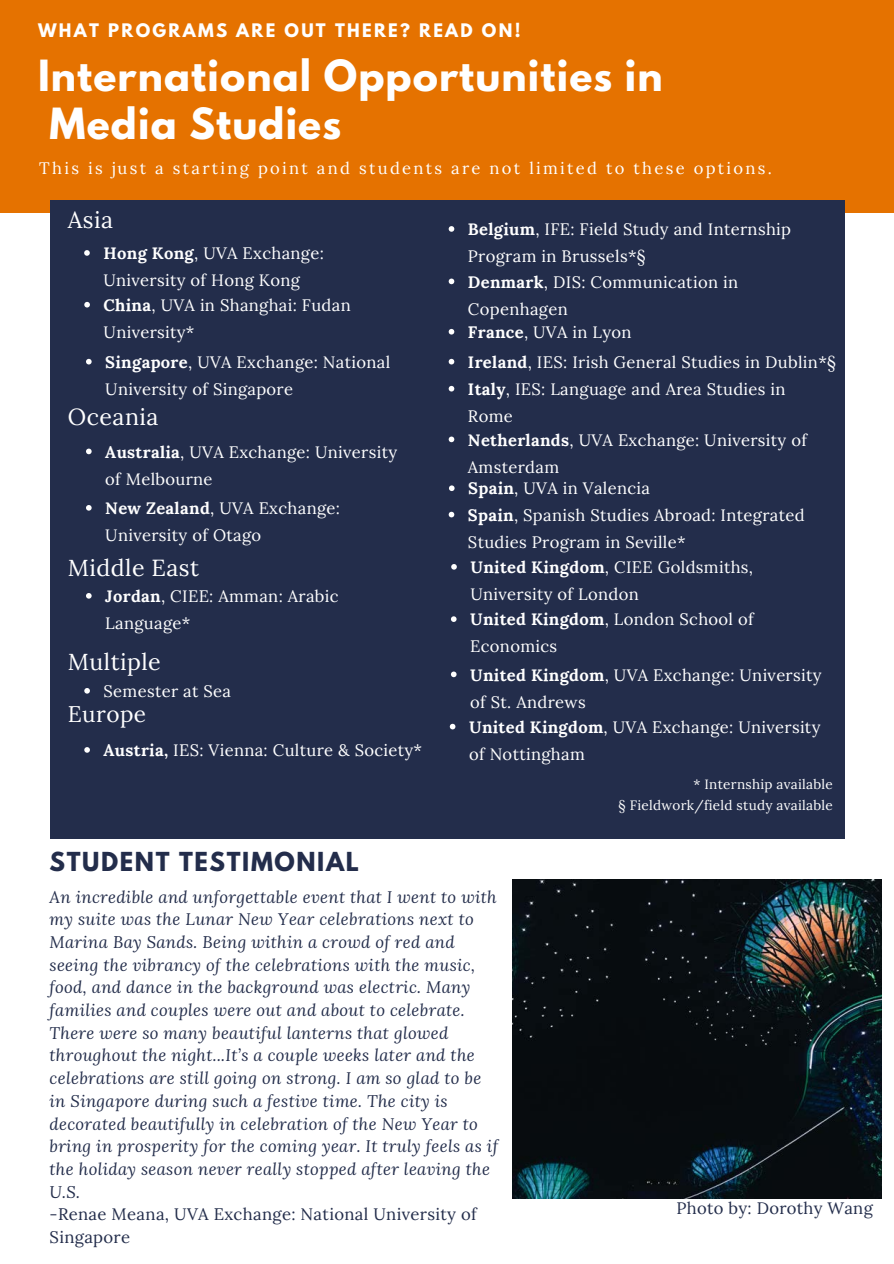
<style>
.page{position:relative;width:894px;height:1264px;background:#fff}
.page>*{position:absolute;margin:0;border:0;box-sizing:border-box;transform-origin:0 0}
.t1{font:700 38.1px/47.2px "League Spartan";letter-spacing:.03em;color:#fff}
.t2{font:23.25px "Lora";letter-spacing:.02em;color:#fff}
.t3{font:700 23.25px "League Spartan";letter-spacing:.07em;color:#232d4b}
.t4{font:22.5px "Lora";letter-spacing:.02em;color:#fff}
.t5{font:italic 16.65px/22.6px "Lora";letter-spacing:.02em;color:#232d4b}
.t6{font:16.65px/22.6px "Lora";letter-spacing:.02em;color:#232d4b}
.t7{font:16.5px/27px "Lora";letter-spacing:.02em;color:#fff}
.t8{font:16.5px "Lora";letter-spacing:.14em;color:#fff}
.t9{font:700 16.5px "League Spartan";letter-spacing:.14em;color:#fff}
.t10{font:16.5px "Lora";letter-spacing:.02em;color:#232d4b}
.t11{font:13.5px/21.5px "Lora";letter-spacing:.02em;color:#fff;text-align:right}
.s1{font-weight:700}
</style>
<div class="page">
<div style="left:0;top:0;width:893px;height:213px;background:#e57200"></div>
<div style="left:50px;top:201px;width:794px;height:638px;background:#232d4b"></div>
<svg style="left:84px;top:250px;width:6px;height:6px"></svg>
<svg style="left:86px;top:359px;width:6px;height:5px"></svg>
<svg style="left:448px;top:226px;width:6px;height:6px"></svg>
<svg style="left:84px;top:302px;width:6px;height:5px"></svg>
<svg style="left:84px;top:747px;width:6px;height:5px"></svg>
<img style="left:512px;top:879px;width:368px;height:319px">
<svg style="left:448px;top:278px;width:6px;height:6px"></svg>
<svg style="left:448px;top:329px;width:6px;height:5px"></svg>
<svg style="left:448px;top:359px;width:6px;height:5px"></svg>
<svg style="left:448px;top:386px;width:6px;height:5px"></svg>
<svg style="left:448px;top:436px;width:6px;height:6px"></svg>
<svg style="left:449px;top:485px;width:5px;height:6px"></svg>
<svg style="left:448px;top:512px;width:6px;height:5px"></svg>
<svg style="left:451px;top:564px;width:5px;height:5px"></svg>
<svg style="left:451px;top:616px;width:5px;height:6px"></svg>
<svg style="left:451px;top:671px;width:5px;height:6px"></svg>
<svg style="left:449px;top:723px;width:6px;height:6px"></svg>
<svg style="left:86px;top:448px;width:6px;height:6px"></svg>
<svg style="left:86px;top:505px;width:6px;height:5px"></svg>
<svg style="left:84px;top:688px;width:6px;height:5px"></svg>
<svg style="left:86px;top:593px;width:6px;height:5px"></svg>
<p class="t9" style="left:38px;top:22px;width:484px">WHAT PROGRAMS ARE OUT THERE? READ ON!</p>
<h1 class="t1" style="left:50px;top:57px;width:614px;text-indent:-12px">International Opportunities in<br>Media Studies</h1>
<p class="t8" style="left:39px;top:157px;width:734px">This is just a starting point and students are not limited to these options.</p>
<h2 class="t2" style="left:68px;top:205px;width:47px">Asia</h2>
<p class="t7" style="left:103px;top:239px;width:222px"><span class="s1">Hong Kong</span>, UVA Exchange:<br>University of Hong Kong</p>
<p class="t7" style="left:103px;top:291px;width:248px"><span class="s1">China</span>, UVA in Shanghai: Fudan<br>University*</p>
<p class="t7" style="left:105px;top:348px;width:286px"><span class="s1">Singapore</span>, UVA Exchange: National<br>University of Singapore</p>
<h2 class="t2" style="left:68px;top:402px;width:92px">Oceania</h2>
<p class="t7" style="left:105px;top:438px;width:293px"><span class="s1">Australia</span>, UVA Exchange: University of Melbourne</p>
<p class="t7" style="left:105px;top:494px;width:236px"><span class="s1">New Zealand</span>, UVA Exchange:<br>University of Otago</p>
<h2 class="t2" style="left:68px;top:552px;width:133px">Middle East</h2>
<p class="t7" style="left:105px;top:582px;width:235px"><span class="s1">Jordan</span>, CIEE: Amman: Arabic<br>Language*</p>
<h2 class="t2" style="left:68px;top:646px;width:94px">Multiple</h2>
<p class="t7" style="left:103px;top:677px;width:129px">Semester at Sea</p>
<h3 class="t4" style="left:68px;top:699px;width:80px">Europe</h3>
<p class="t7" style="left:103px;top:736px;width:320px"><span class="s1">Austria,</span> IES: Vienna: Culture &amp; Society*</p>
<p class="t7" style="left:468px;top:215px;width:324px"><span class="s1">Belgium</span>, IFE: Field Study and Internship<br>Program in Brussels*§</p>
<p class="t7" style="left:468px;top:268px;width:271px"><span class="s1">Denmark</span>, DIS: Communication in<br>Copenhagen</p>
<p class="t7" style="left:468px;top:317px;width:369px;line-height:29.8px"><span class="s1">France</span>, UVA in Lyon<br><span class="s1">Ireland</span>, IES: Irish General Studies in Dublin*§</p>
<p class="t7" style="left:468px;top:375px;width:319px"><span class="s1">Italy</span>, IES: Language and Area Studies in<br>Rome</p>
<p class="t7" style="left:468px;top:426px;width:340px"><span class="s1">Netherlands</span>, UVA Exchange: University of<br>Amsterdam</p>
<p class="t7" style="left:468px;top:475px;width:338px"><span class="s1">Spain</span>, UVA in Valencia<br><span class="s1">Spain</span>, Spanish Studies Abroad: Integrated<br>Studies Program in Seville*</p>
<p class="t7" style="left:470px;top:553px;width:284px"><span class="s1">United Kingdom</span>, CIEE Goldsmiths,<br>University of London</p>
<p class="t7" style="left:470px;top:605px;width:353px;line-height:27.5px"><span class="s1">United Kingdom</span>, London School of<br>Economics<br><span class="s1">United Kingdom</span>, UVA Exchange: University of St. Andrews</p>
<p class="t7" style="left:469px;top:713px;width:353px"><span class="s1">United Kingdom</span>, UVA Exchange: University of Nottingham</p>
<p class="t11" style="left:618px;top:773px;width:216px">* Internship available<br>§ Fieldwork/field study available</p>
<h2 class="t3" style="left:50px;top:850px;width:311px">STUDENT TESTIMONIAL</h2>
<p class="t5" style="left:50px;top:885px;width:450px">An incredible and unforgettable event that I went to with my suite was the Lunar New Year celebrations next to Marina Bay Sands. Being within a crowd of red and seeing the vibrancy of the celebrations with the music, food, and dance in the background was electric. Many families and couples were out and about to celebrate.<br>There were so many beautiful lanterns that glowed throughout the night...It’s a couple weeks later and the celebrations are still going on strong. I am so glad to be in Singapore during such a festive time. The city is decorated beautifully in celebration of the New Year to bring in prosperity for the coming year. It truly feels as if the holiday season never really stopped after leaving the U.S.</p>
<p class="t6" style="left:50px;top:1202px;width:428px">-Renae Meana, UVA Exchange: National University of<br>Singapore</p>
<p class="t10" style="left:676px;top:1197px;width:198px">Photo by: Dorothy Wang</p>
</div>
